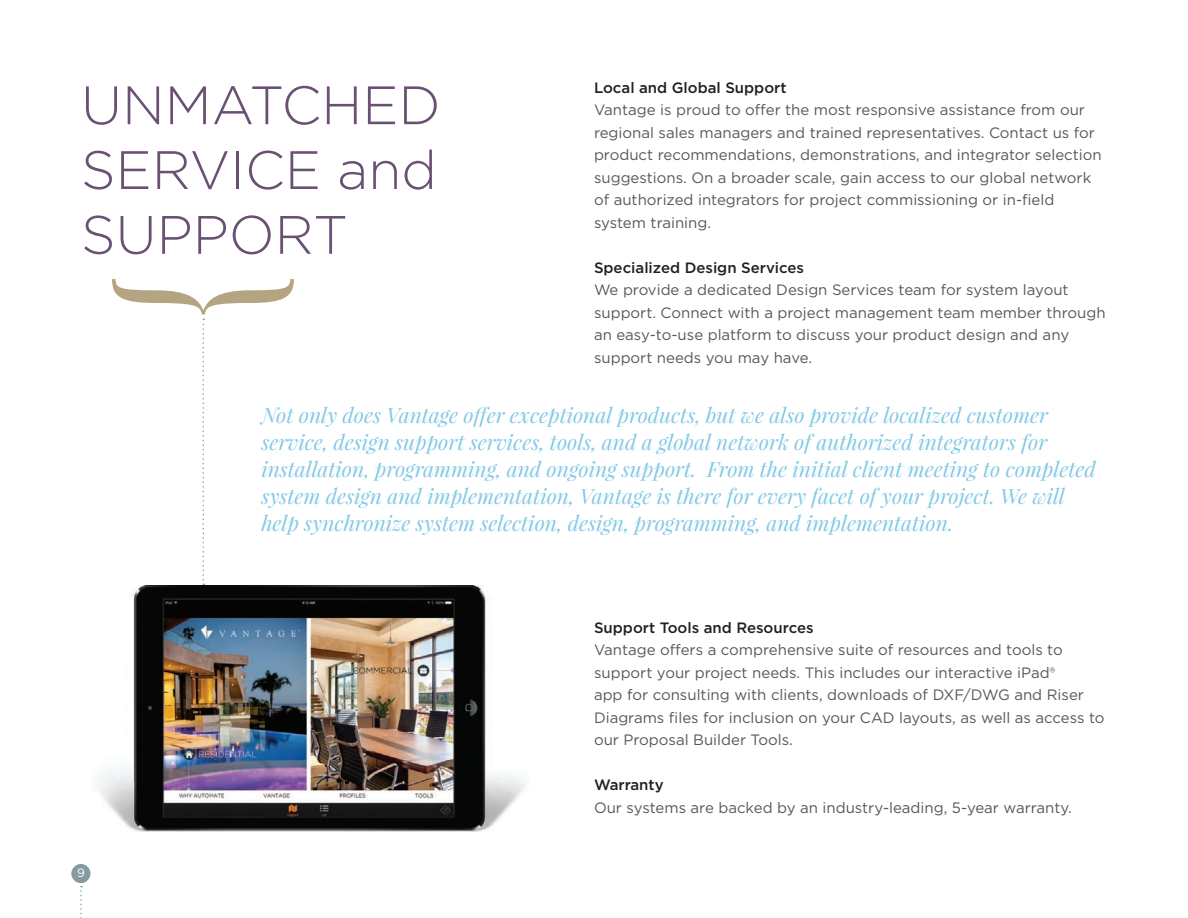
<style>
.page{position:relative;width:1188px;height:918px;background:#fff}
.page>*{position:absolute;margin:0;border:0;box-sizing:border-box;transform-origin:0 0}
.t1{font:187.5px "Playfair Display";color:#b5a481;scale:.75 1}
.t2{font:300 54px/64.8px "Gotham";color:#6a5174;text-align:justify}
.t3{font:italic 21px/27px "Playfair Display";color:#83cae6}
.t4{font:15px/22.5px "Gotham";color:#57585a}
.t5{font:500 15px "Gotham";color:#231f20}
.t6{font:12px "Gotham";color:#fff}
</style>
<div class="page">
<svg style="left:80px;top:886px;width:2px;height:32px"></svg>
<div style="left:71px;top:864px;width:19px;height:19px;background:#849ba1;border-radius:50%"></div>
<img style="left:96px;top:585px;width:430px;height:247px">
<svg style="left:202px;top:319px;width:2px;height:266px"></svg>
<p class="t2" style="left:81px;top:71px;width:361px">UNMATCHED SERVICE and SUPPORT</p>
<p class="t1" style="left:335px;top:275px;width:58px;rotate:90deg">}</p>
<p class="t5" style="left:594px;top:78px;width:194px">Local and Global Support</p>
<p class="t4" style="left:594px;top:99px;width:509px">Vantage is proud to offer the most responsive assistance from our regional sales managers and trained representatives. Contact us for product recommendations, demonstrations, and integrator selection suggestions. On a broader scale, gain access to our global network of authorized integrators for project commissioning or in-field system training.</p>
<p class="t5" style="left:594px;top:258px;width:212px">Specialized Design Services</p>
<p class="t4" style="left:594px;top:279px;width:513px">We provide a dedicated Design Services team for system layout support. Connect with a project management team member through an easy-to-use platform to discuss your product design and any support needs you may have.</p>
<p class="t3" style="left:261px;top:401px;width:836px">Not only does Vantage offer exceptional products, but we also provide localized customer service, design support services, tools, and a global network of authorized integrators for installation, programming, and ongoing support. From the initial client meeting to completed system design and implementation, Vantage is there for every facet of your project. We will help synchronize system selection, design, programming, and implementation.</p>
<p class="t6" style="left:77px;top:865px;width:9px">9</p>
<p class="t5" style="left:594px;top:618px;width:221px">Support Tools and Resources</p>
<p class="t4" style="left:594px;top:639px;width:512px">Vantage offers a comprehensive suite of resources and tools to support your project needs. This includes our interactive iPad®<br>app for consulting with clients, downloads of DXF/DWG and Riser Diagrams files for inclusion on your CAD layouts, as well as access to our Proposal Builder Tools.</p>
<p class="t5" style="left:594px;top:775px;width:71px">Warranty</p>
<p class="t4" style="left:594px;top:796px;width:479px">Our systems are backed by an industry-leading, 5-year warranty.</p>
</div>
